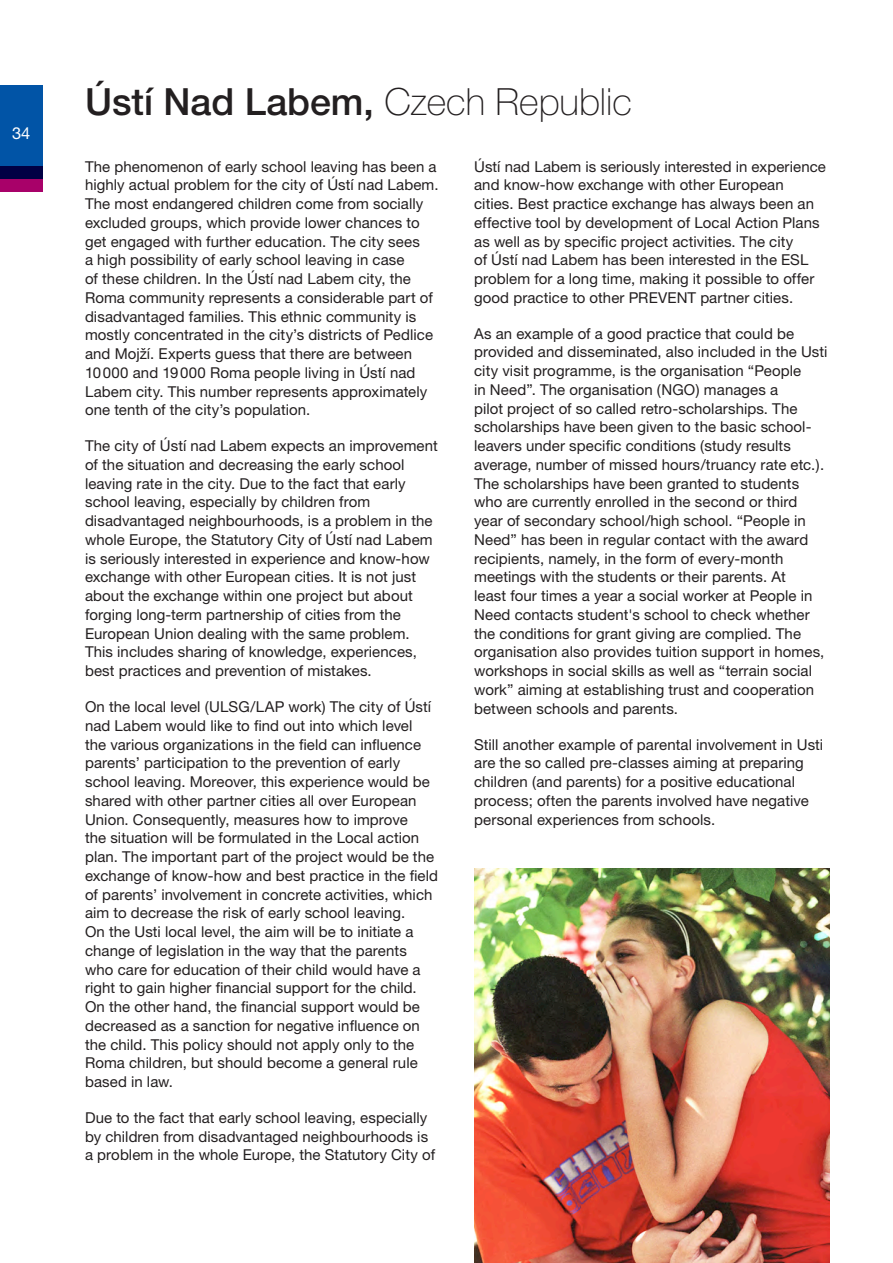
<style>
.page{position:relative;width:893px;height:1263px;background:#fff}
.page>*{position:absolute;margin:0;border:0;box-sizing:border-box;transform-origin:0 0}
.SS_Titre{font:500 37.5px "Helvetica Neue";color:#231f20}
.t1{font:16.5px "Helvetica Neue";color:#fff}
.TXT_Courant{font:15px/18.8px "Helvetica Neue";letter-spacing:.005em;color:#231f20}
.s1{font-weight:100}
</style>
<div class="page">
<div style="left:0;top:85px;width:43px;height:94px;background:#0154a6"></div>
<svg style="left:0;top:166px;width:43px;height:26px"></svg>
<img style="left:474px;top:869px;width:355px;height:394px">
<p class="t1" style="left:12px;top:123px;width:20px">34</p>
<p class="SS_Titre" style="left:85px;top:79px;width:548px">Ústí Nad Labem, <span class="s1">Czech Republic</span></p>
<p class="TXT_Courant" style="left:85px;top:157px;width:355px">The phenomenon of early school leaving has been a highly actual problem for the city of Ústí nad Labem.<br>The most endangered children come from socially excluded groups, which provide lower chances to get engaged with further education. The city sees<br>a high possibility of early school leaving in case<br>of these children. In the Ústí nad Labem city, the Roma community represents a considerable part of disadvantaged families. This ethnic community is mostly concentrated in the city’s districts of Pedlice and Mojží. Experts guess that there are between 10000 and 19000 Roma people living in Ústí nad Labem city. This number represents approximately one tenth of the city’s population.</p>
<p class="TXT_Courant" style="left:85px;top:436px;width:354px">The city of Ústí nad Labem expects an improvement of the situation and decreasing the early school leaving rate in the city. Due to the fact that early school leaving, especially by children from disadvantaged neighbourhoods, is a problem in the whole Europe, the Statutory City of Ústí nad Labem is seriously interested in experience and know-how exchange with other European cities. It is not just about the exchange within one project but about forging long-term partnership of cities from the European Union dealing with the same problem.<br>This includes sharing of knowledge, experiences, best practices and prevention of mistakes.</p>
<p class="TXT_Courant" style="left:85px;top:697px;width:354px">On the local level (ULSG/LAP work) The city of Ústí nad Labem would like to find out into which level<br>the various organizations in the field can influence parents’ participation to the prevention of early school leaving. Moreover, this experience would be shared with other partner cities all over European Union. Consequently, measures how to improve<br>the situation will be formulated in the Local action plan. The important part of the project would be the exchange of know-how and best practice in the field of parents’ involvement in concrete activities, which aim to decrease the risk of early school leaving.<br>On the Usti local level, the aim will be to initiate a change of legislation in the way that the parents who care for education of their child would have a right to gain higher financial support for the child.<br>On the other hand, the financial support would be decreased as a sanction for negative influence on the child. This policy should not apply only to the Roma children, but should become a general rule based in law.</p>
<p class="TXT_Courant" style="left:85px;top:1108px;width:352px">Due to the fact that early school leaving, especially by children from disadvantaged neighbourhoods is a problem in the whole Europe, the Statutory City of</p>
<p class="TXT_Courant" style="left:474px;top:157px;width:353px">Ústí nad Labem is seriously interested in experience and know-how exchange with other European cities. Best practice exchange has always been an effective tool by development of Local Action Plans as well as by specific project activities. The city<br>of Ústí nad Labem has been interested in the ESL problem for a long time, making it possible to offer good practice to other PREVENT partner cities.</p>
<p class="TXT_Courant" style="left:474px;top:324px;width:355px">As an example of a good practice that could be provided and disseminated, also included in the Usti city visit programme, is the organisation “People<br>in Need”. The organisation (NGO) manages a<br>pilot project of so called retro-scholarships. The scholarships have been given to the basic school&shy;leavers under specific conditions (study results average, number of missed hours/truancy rate etc.).<br>The scholarships have been granted to students who are currently enrolled in the second or third year of secondary school/high school. “People in Need” has been in regular contact with the award recipients, namely, in the form of every-month meetings with the students or their parents. At<br>least four times a year a social worker at People in Need contacts student's school to check whether the conditions for grant giving are complied. The organisation also provides tuition support in homes, workshops in social skills as well as “terrain social work” aiming at establishing trust and cooperation between schools and parents.</p>
<p class="TXT_Courant" style="left:474px;top:735px;width:351px">Still another example of parental involvement in Usti are the so called pre-classes aiming at preparing children (and parents) for a positive educational process; often the parents involved have negative personal experiences from schools.</p>
</div>
